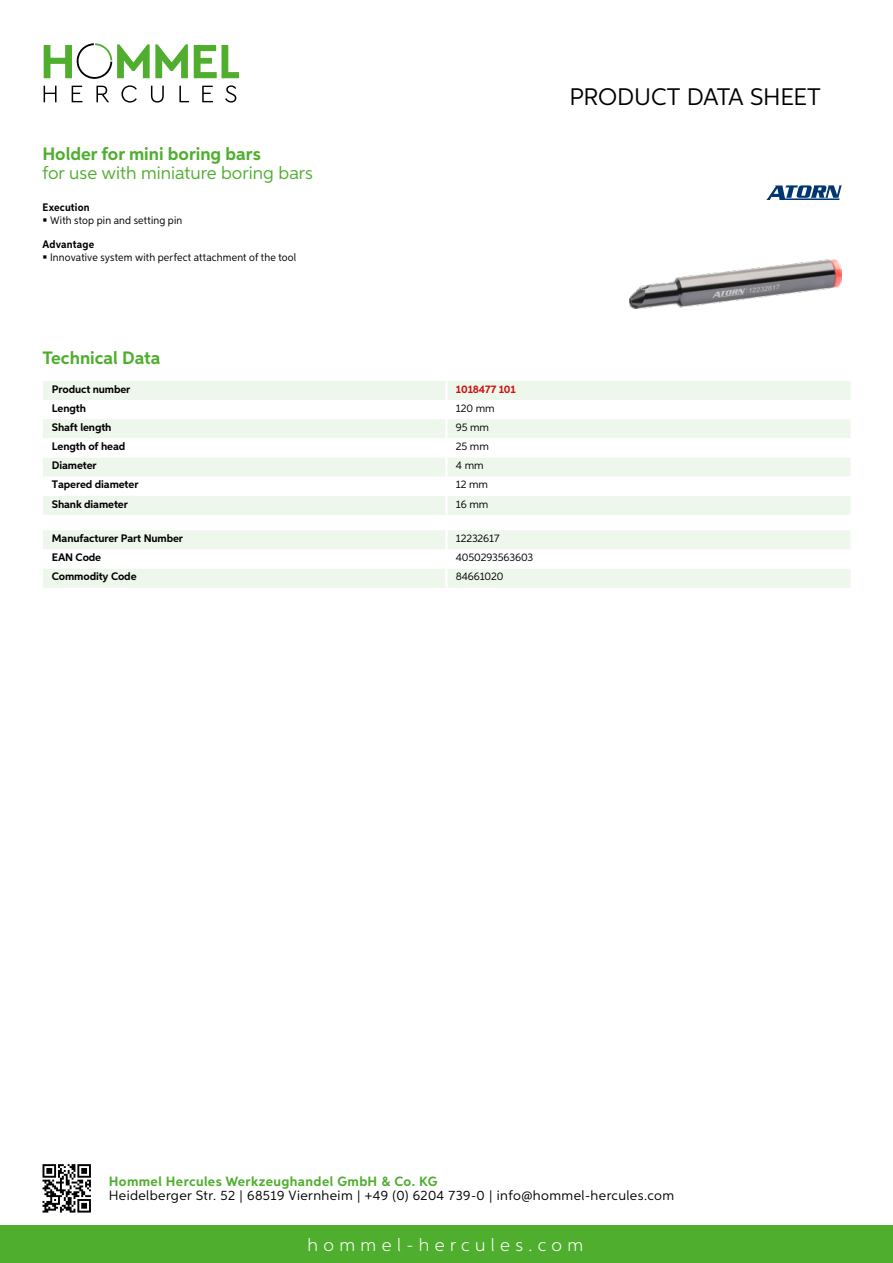
<style>
.page{position:relative;width:893px;height:1263px;background:#fff}
.page>*{position:absolute;margin:0;border:0;box-sizing:border-box;transform-origin:0 0}
.t1{font:24px "Aspira";letter-spacing:-.01em;color:#000}
.t2{font:700 18px "Aspira";color:#50ae2f}
.t3{font:18px "Aspira";color:#50ae2f}
.t4{font:300 18px "Aspira";letter-spacing:.3em;color:#fff}
.t5{font:13.5px "Aspira";letter-spacing:.03em;color:#000}
.t6{font:700 13.5px "Aspira";letter-spacing:.03em;color:#50ae2f}
.t7{font:700 10.95px "Aspira";letter-spacing:-.01em;color:#000}
.t8{font:10.95px "Aspira Nar";letter-spacing:.015em;color:#000}
.t9{font:10.95px "Aspira";letter-spacing:-.01em;color:#000}
.t10{font:700 10.95px "Aspira Nar";letter-spacing:.015em;color:#000}
.t11{font:700 10.95px "Aspira";letter-spacing:-.01em;color:#cd1013}
</style>
<div class="page">
<div style="left:0;top:1226px;width:893px;height:37px;background:#50ae2f"></div>
<svg style="left:43px;top:1164px;width:48px;height:48px"></svg>
<svg style="left:194px;top:45px;width:45px;height:33px"></svg>
<svg style="left:44px;top:43px;width:144px;height:36px"></svg>
<svg style="left:44px;top:86px;width:13px;height:16px"></svg>
<svg style="left:72px;top:86px;width:10px;height:16px"></svg>
<svg style="left:96px;top:86px;width:13px;height:16px"></svg>
<svg style="left:121px;top:85px;width:16px;height:18px"></svg>
<svg style="left:151px;top:86px;width:13px;height:17px"></svg>
<svg style="left:179px;top:86px;width:10px;height:16px"></svg>
<svg style="left:202px;top:86px;width:11px;height:16px"></svg>
<svg style="left:225px;top:85px;width:11px;height:18px"></svg>
<div style="left:43px;top:381px;width:807px;height:134px;background:#eef7eb"></div>
<svg style="left:43px;top:400px;width:807px;height:96px"></svg>
<hr style="left:445px;top:381px;width:3px;height:19px;background:#fff">
<hr style="left:445px;top:400px;width:3px;height:19px;background:#fff">
<hr style="left:445px;top:419px;width:3px;height:19px;background:#fff">
<hr style="left:445px;top:438px;width:3px;height:19px;background:#fff">
<hr style="left:445px;top:457px;width:3px;height:20px;background:#fff">
<hr style="left:445px;top:477px;width:3px;height:19px;background:#fff">
<hr style="left:445px;top:496px;width:3px;height:19px;background:#fff">
<svg style="left:43px;top:530px;width:807px;height:58px"></svg>
<hr style="left:445px;top:568px;width:3px;height:20px;background:#fff">
<img style="left:629px;top:259px;width:213px;height:49px">
<svg style="left:766px;top:185px;width:76px;height:15px"></svg>
<h2 class="t2" style="left:43px;top:142px;width:220px">Holder for mini boring bars</h2>
<h2 class="t3" style="left:43px;top:162px;width:272px">for use with miniature boring bars</h2>
<p class="t10" style="left:43px;top:201px;width:49px">Execution</p>
<p class="t8" style="left:50px;top:214px;width:134px">With stop pin and setting pin</p>
<p class="t10" style="left:43px;top:238px;width:53px">Advantage</p>
<p class="t8" style="left:50px;top:251px;width:247px">Innovative system with perfect attachment of the tool</p>
<h2 class="t2" style="left:43px;top:347px;width:120px">Technical Data</h2>
<p class="t7" style="left:52px;top:382px;width:80px">Product number</p>
<p class="t11" style="left:456px;top:382px;width:62px">1018477 101</p>
<p class="t7" style="left:52px;top:401px;width:36px">Length</p>
<p class="t9" style="left:456px;top:402px;width:40px">120 mm</p>
<p class="t7" style="left:52px;top:421px;width:61px">Shaft length</p>
<p class="t9" style="left:456px;top:421px;width:35px">95 mm</p>
<p class="t7" style="left:52px;top:440px;width:75px">Length of head</p>
<p class="t9" style="left:456px;top:440px;width:35px">25 mm</p>
<p class="t7" style="left:52px;top:459px;width:46px">Diameter</p>
<p class="t9" style="left:456px;top:459px;width:29px">4 mm</p>
<p class="t7" style="left:52px;top:478px;width:88px">Tapered diameter</p>
<p class="t9" style="left:456px;top:478px;width:34px">12 mm</p>
<p class="t7" style="left:52px;top:497px;width:78px">Shank diameter</p>
<p class="t9" style="left:456px;top:497px;width:34px">16 mm</p>
<p class="t7" style="left:52px;top:532px;width:133px">Manufacturer Part Number</p>
<p class="t9" style="left:456px;top:532px;width:45px">12232617</p>
<p class="t7" style="left:52px;top:551px;width:51px">EAN Code</p>
<p class="t9" style="left:456px;top:551px;width:79px">4050293563603</p>
<p class="t7" style="left:52px;top:570px;width:86px">Commodity Code</p>
<p class="t9" style="left:456px;top:570px;width:49px">84661020</p>
<h1 class="t1" style="left:569px;top:82px;width:253px">Product data sh eet</h1>
<p class="t6" style="left:109px;top:1172px;width:330px">Hommel Hercules Werkzeughandel GmbH &amp; Co. KG</p>
<p class="t5" style="left:109px;top:1187px;width:567px">Heidelberger Str. 52 | 68519 Viernheim | +49 (0) 6204 739-0 | info@hommel-hercules.com</p>
<h2 class="t4" style="left:307px;top:1234px;width:277px">hommel-hercules.com</h2>
</div>
